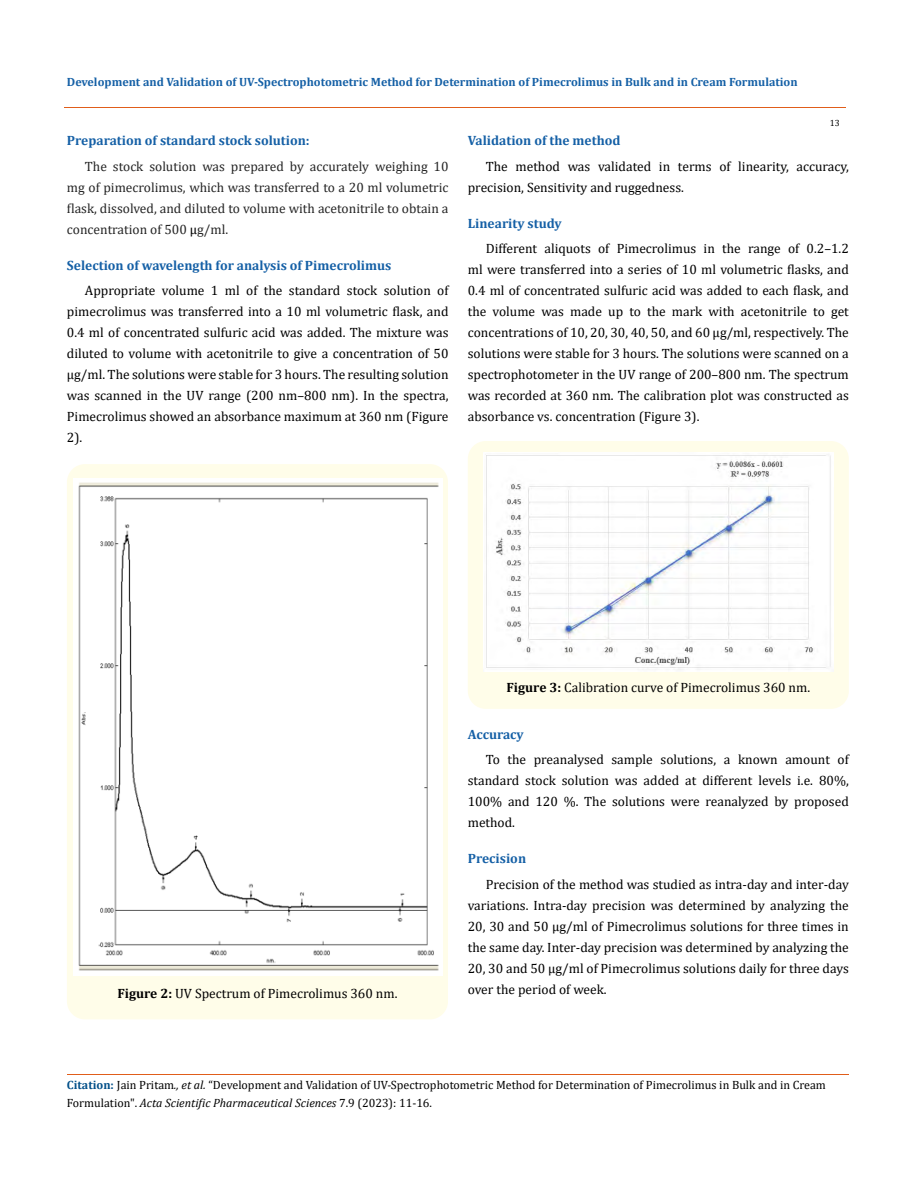
<style>
.page{position:relative;width:917px;height:1188px;background:#fff}
.page>*{position:absolute;margin:0;border:0;box-sizing:border-box;transform-origin:0 0}
.t1{font:13.5px/21px "Cambria";color:#000;text-align:justify}
.t2{font:13.5px/21px "Cambria";color:#252525;text-align:justify}
.t3{font:700 13.5px "Cambria";color:#1560a6}
.t4{font:12px/18px "Cambria";color:#000}
.t5{font:700 12px "Cambria";color:#1560a6}
.t6{font:9px "Cambria";color:#000}
.s1{color:#000}
.s2{font-weight:700}
.s3{font-weight:700;color:#035089}
.s4{font-style:italic}
</style>
<div class="page">
<div style="left:67px;top:464px;width:381px;height:555px;background:#fffde9;border-radius:18px"></div>
<div style="left:73px;top:478px;width:369px;height:497px;background:#fff"></div>
<div style="left:468px;top:441px;width:380px;height:268px;background:#fffde9;border-radius:18px"></div>
<img style="left:483px;top:453px;width:350px;height:218px">
<hr style="left:64px;top:108px;width:781px;height:1px;background:#e05d1a">
<hr style="left:67px;top:1074px;width:781px;height:1px;background:#e05d1a">
<p class="t5" style="left:67px;top:73px;width:732px">Development and Validation of UV-Spectrophotometric Method for Determination of Pimecrolimus in Bulk and in Cream Formulation</p>
<p class="t6" style="left:829px;top:118px;width:11px">13</p>
<p class="t3" style="left:67px;top:131px;width:244px">Preparation of standard stock solution:</p>
<p class="t2" style="left:67px;top:156px;width:383px;text-indent:18px">The stock solution was prepared by accurately weighing 10 mg of pimecrolimus, which was transferred to a 20 ml volumetric flask, dissolved, and diluted to volume with acetonitrile to obtain a concentration of 500 <span class="s1">µ</span>g/ml.</p>
<p class="t3" style="left:67px;top:256px;width:326px">Selection of wavelength for analysis of Pimecrolimus</p>
<p class="t1" style="left:67px;top:280px;width:383px;text-indent:18px">Appropriate volume 1 ml of the standard stock solution of pimecrolimus was transferred into a 10 ml volumetric flask, and 0.4 ml of concentrated sulfuric acid was added. The mixture was diluted to volume with acetonitrile to give a concentration of 50 μg/ml. The solutions were stable for 3 hours. The resulting solution was scanned in the UV range (200 nm–800 nm). In the spectra, Pimecrolimus showed an absorbance maximum at 360 nm (Figure 2).</p>
<p class="t3" style="left:468px;top:131px;width:154px">Validation of the method</p>
<p class="t1" style="left:468px;top:156px;width:382px;text-indent:18px">The method was validated in terms of linearity, accuracy, precision, Sensitivity and ruggedness.</p>
<p class="t3" style="left:468px;top:214px;width:95px">Linearity study</p>
<p class="t1" style="left:468px;top:238px;width:382px;text-indent:18px">Different aliquots of Pimecrolimus in the range of 0.2–1.2 ml were transferred into a series of 10 ml volumetric flasks, and 0.4 ml of concentrated sulfuric acid was added to each flask, and the volume was made up to the mark with acetonitrile to get concentrations of 10, 20, 30, 40, 50, and 60 μg/ml, respectively. The solutions were stable for 3 hours. The solutions were scanned on a spectrophotometer in the UV range of 200–800 nm. The spectrum was recorded at 360 nm. The calibration plot was constructed as absorbance vs. concentration (Figure 3).</p>
<p class="t1" style="left:117px;top:983px;width:281px"><span class="s2">Figure 2:</span> UV Spectrum of Pimecrolimus 360 nm.</p>
<p class="t1" style="left:506px;top:677px;width:305px"><span class="s2">Figure 3:</span> Calibration curve of Pimecrolimus 360 nm.</p>
<p class="t3" style="left:468px;top:724px;width:57px">Accuracy</p>
<p class="t1" style="left:468px;top:749px;width:382px;text-indent:18px">To the preanalysed sample solutions, a known amount of standard stock solution was added at different levels i.e. 80%, 100% and 120 %. The solutions were reanalyzed by proposed method.</p>
<p class="t3" style="left:468px;top:849px;width:60px">Precision</p>
<p class="t1" style="left:468px;top:873px;width:382px;text-indent:18px">Precision of the method was studied as intra-day and inter-day variations. Intra-day precision was determined by analyzing the 20, 30 and 50 µg/ml of Pimecrolimus solutions for three times in the same day. Inter-day precision was determined by analyzing the 20, 30 and 50 µg/ml of Pimecrolimus solutions daily for three days over the period of week.</p>
<p class="t4" style="left:67px;top:1076px;width:760px"><span class="s3">Citation:</span> Jain Pritam<span class="s4">., et al.</span> “Development and Validation of UV-Spectrophotometric Method for Determination of Pimecrolimus in Bulk and in Cream<br>Formulation". <span class="s4">Acta Scientific Pharmaceutical Sciences</span> 7.9 (2023): 11-16.</p>
</div>
